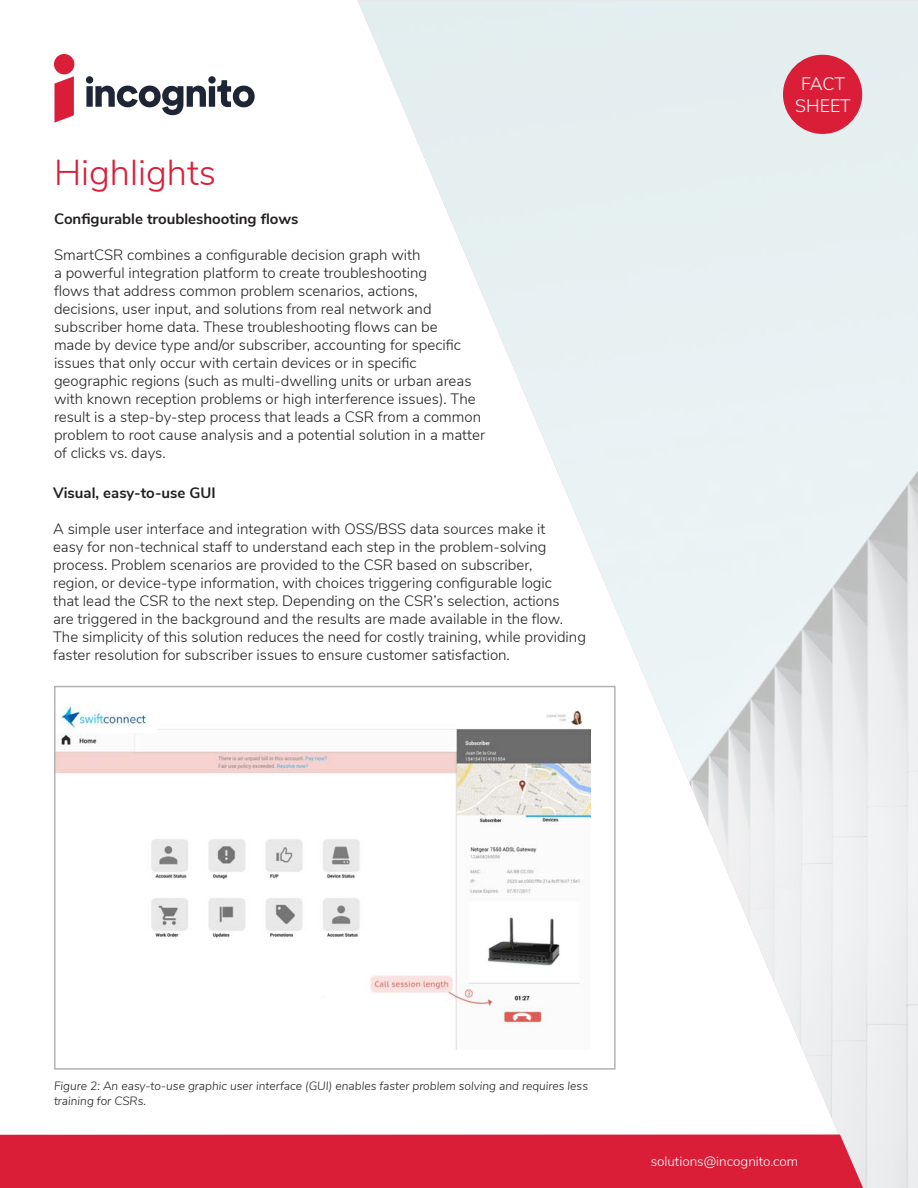
<style>
.page{position:relative;width:918px;height:1188px;background:#fff}
.page>*{position:absolute;margin:0;border:0;box-sizing:border-box;transform-origin:0 0}
.t1{font:300 36px "Nunito Sans";color:#da1e38}
.t2{font:300 18px "Nunito Sans";letter-spacing:-.01em;color:#fff}
.t3{font:300 15px "Nunito Sans";color:#231f20}
.t4{font:700 15px "Nunito Sans";color:#231f20}
.t5{font:300 13.5px "Nunito Sans";color:#fff}
.t6{font:italic 300 12px/14.4px "Nunito Sans";color:#231f20}
</style>
<div class="page">
<div style="left:54px;top:54px;width:20px;height:20px;background:#da1e38;border-radius:50%"></div>
<svg style="left:54px;top:76px;width:20px;height:47px"></svg>
<svg style="left:86px;top:76px;width:169px;height:39px"></svg>
<img style="left:358px;top:0;width:560px;height:1188px">
<div style="left:0;top:1135px;width:863px;height:53px;background:#da1e38"></div>
<div style="left:783px;top:55px;width:79px;height:79px;background:#da1e38;border-radius:50%"></div>
<img style="left:57px;top:707px;width:534px;height:342px">
<img style="left:57px;top:704px;width:100px;height:29px">
<div style="left:54px;top:686px;width:562px;height:384px;border:2px solid #b1b2b6"></div>
<p class="t1" style="left:54px;top:146px;width:164px">Highlights</p>
<p class="t4" style="left:54px;top:207px;width:246px">Configurable troubleshooting flows</p>
<p class="t3" style="left:54px;top:243px;width:368px">SmartCSR combines a configurable decision graph with</p>
<p class="t3" style="left:54px;top:261px;width:375px">a powerful integration platform to create troubleshooting</p>
<p class="t3" style="left:54px;top:279px;width:365px">flows that address common problem scenarios, actions,</p>
<p class="t3" style="left:54px;top:297px;width:379px">decisions, user input, and solutions from real network and</p>
<p class="t3" style="left:54px;top:315px;width:385px">subscriber home data. These troubleshooting flows can be</p>
<p class="t3" style="left:54px;top:333px;width:409px">made by device type and/or subscriber, accounting for specific</p>
<p class="t3" style="left:54px;top:351px;width:364px">issues that only occur with certain devices or in specific</p>
<p class="t3" style="left:54px;top:369px;width:419px">geographic regions (such as multi-dwelling units or urban areas</p>
<p class="t3" style="left:54px;top:387px;width:423px">with known reception problems or high interference issues). The</p>
<p class="t3" style="left:54px;top:405px;width:429px">result is a step-by-step process that leads a CSR from a common</p>
<p class="t3" style="left:54px;top:423px;width:433px">problem to root cause analysis and a potential solution in a matter</p>
<p class="t3" style="left:54px;top:441px;width:113px">of clicks vs. days.</p>
<p class="t4" style="left:53px;top:482px;width:164px">Visual, easy-to-use GUI</p>
<p class="t3" style="left:53px;top:518px;width:494px">A simple user interface and integration with OSS/BSS data sources make it</p>
<p class="t3" style="left:53px;top:536px;width:495px">easy for non-technical staff to understand each step in the problem-solving</p>
<p class="t3" style="left:53px;top:554px;width:481px">process. Problem scenarios are provided to the CSR based on subscriber,</p>
<p class="t3" style="left:53px;top:572px;width:500px">region, or device-type information, with choices triggering configurable logic</p>
<p class="t3" style="left:53px;top:590px;width:508px">that lead the CSR to the next step. Depending on the CSR’s selection, actions</p>
<p class="t3" style="left:53px;top:608px;width:512px">are triggered in the background and the results are made available in the flow.</p>
<p class="t3" style="left:53px;top:626px;width:534px">The simplicity of this solution reduces the need for costly training, while providing</p>
<p class="t3" style="left:53px;top:644px;width:458px">faster resolution for subscriber issues to ensure customer satisfaction.</p>
<p class="t2" style="left:801px;top:71px;width:45px">FACT</p>
<p class="t2" style="left:795px;top:92px;width:57px">SHEET</p>
<p class="t6" style="left:54px;top:1078px;width:536px">Figure 2: An easy-to-use graphic user interface (GUI) enables faster problem solving and requires less training for CSRs.</p>
<p class="t5" style="left:651px;top:1152px;width:149px">solutions@incognito.com</p>
</div>
